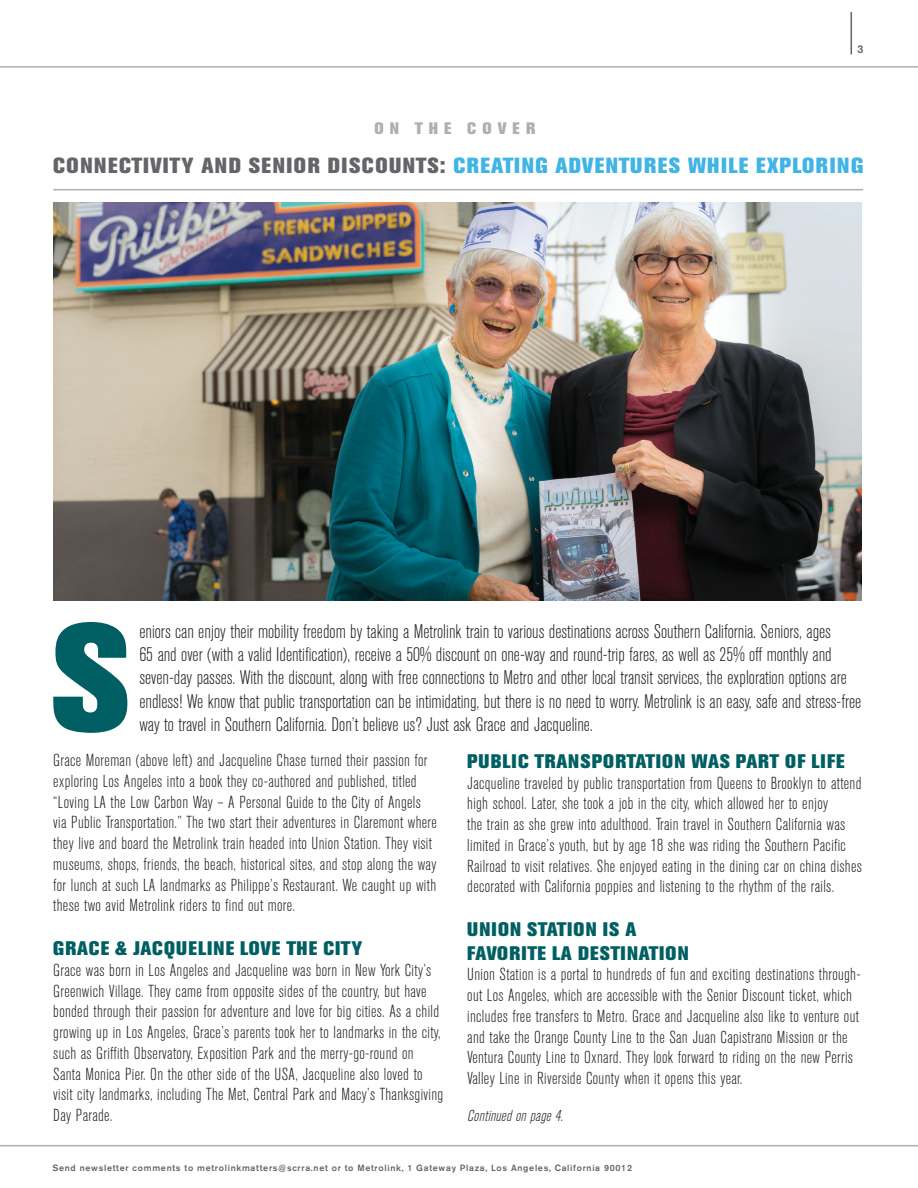
<style>
.page{position:relative;width:918px;height:1188px;background:#fff}
.page>*{position:absolute;margin:0;border:0;box-sizing:border-box;transform-origin:0 0}
.t1{font:800 152.1px "Akzidenz Grotesk BE";color:#005f62}
.t2{font:800 21.75px "Akzidenz Grotesk BE";letter-spacing:.07em;color:#3fb4e5}
.t3{font:300 condensed 19.5px/23.4px "Akzidenz Grotesk BE";color:#231f20}
.t4{font:800 19.5px/23.4px "Akzidenz Grotesk BE";letter-spacing:.04em;color:#005f62}
.t5{font:300 condensed 17.25px/20.7px "Akzidenz Grotesk BE";letter-spacing:.02em;color:#231f20}
.t6{font:800 16.5px "Akzidenz Grotesk BE";letter-spacing:.38em;color:#aeafb3}
.t7{font:italic 300 condensed 15.75px "Akzidenz Grotesk BE";color:#231f20}
.t8{font:500 11.25px "Akzidenz Grotesk BE";color:#646569}
.t9{font:500 9px "Akzidenz Grotesk BE";letter-spacing:.08em;color:#646569}
.s1{color:#646569}
</style>
<div class="page">
<hr style="left:0;top:66px;width:918px;height:2px;background:#aeafb3">
<hr style="left:0;top:1145px;width:918px;height:1px;background:#aeafb3">
<hr style="left:851px;top:13px;width:1px;height:41px;background:#646569">
<hr style="left:53px;top:189px;width:810px;height:1px;background:#aeafb3">
<img style="left:53px;top:202px;width:808px;height:399px">
<p class="t6" style="left:374px;top:119px;width:163px">ON THE COVER</p>
<p class="t8" style="left:857px;top:43px;width:8px">3</p>
<p class="t2" style="left:53px;top:153px;width:811px"><span class="s1">CONNECTIVITY AND SENIOR DISCOUNTS:</span> CREATING ADVENTURES WHILE EXPLORING</p>
<p class="t1" style="left:51px;top:590px;width:81px">S</p>
<p class="t3" style="left:139px;top:620px;width:723px">eniors can enjoy their mobility freedom by taking a Metrolink train to various destinations across Southern California. Seniors, ages<br>65 and over (with a valid Identification), receive a 50% discount on one-way and round-trip fares, as well as 25% off monthly and seven-day passes. With the discount, along with free connections to Metro and other local transit services, the exploration options are endless! We know that public transportation can be intimidating, but there is no need to worry. Metrolink is an easy, safe and stress-free way to travel in Southern California. Don’t believe us? Just ask Grace and Jacqueline.</p>
<p class="t5" style="left:53px;top:751px;width:385px">Grace Moreman (above left) and Jacqueline Chase turned their passion for exploring Los Angeles into a book they co-authored and published, titled “Loving LA the Low Carbon Way – A Personal Guide to the City of Angels via Public Transportation.” The two start their adventures in Claremont where they live and board the Metrolink train headed into Union Station. They visit museums, shops, friends, the beach, historical sites, and stop along the way for lunch at such LA landmarks as Philippe’s Restaurant. We caught up with these two avid Metrolink riders to find out more.</p>
<p class="t4" style="left:53px;top:937px;width:311px">GRACE &amp; JACQUELINE LOVE THE CITY</p>
<p class="t5" style="left:53px;top:960px;width:391px">Grace was born in Los Angeles and Jacqueline was born in New York City’s Greenwich Village. They came from opposite sides of the country, but have bonded through their passion for adventure and love for big cities. As a child growing up in Los Angeles, Grace’s parents took her to landmarks in the city, such as Griffith Observatory, Exposition Park and the merry-go-round on Santa Monica Pier. On the other side of the USA, Jacqueline also loved to visit city landmarks, including The Met, Central Park and Macy’s Thanksgiving Day Parade.</p>
<p class="t4" style="left:467px;top:750px;width:379px">PUBLIC TRANSPORTATION WAS PART OF LIFE</p>
<p class="t5" style="left:467px;top:773px;width:396px">Jacqueline traveled by public transportation from Queens to Brooklyn to attend high school. Later, she took a job in the city, which allowed her to enjoy<br>the train as she grew into adulthood. Train travel in Southern California was limited in Grace’s youth, but by age 18 she was riding the Southern Pacific Railroad to visit relatives. She enjoyed eating in the dining car on china dishes decorated with California poppies and listening to the rhythm of the rails.</p>
<p class="t4" style="left:467px;top:918px;width:223px">UNION STATION IS A<br>FAVORITE LA DESTINATION</p>
<p class="t5" style="left:467px;top:965px;width:395px">Union Station is a portal to hundreds of fun and exciting destinations through&shy;out Los Angeles, which are accessible with the Senior Discount ticket, which includes free transfers to Metro. Grace and Jacqueline also like to venture out and take the Orange County Line to the San Juan Capistrano Mission or the Ventura County Line to Oxnard. They look forward to riding on the new Perris Valley Line in Riverside County when it opens this year.</p>
<p class="t7" style="left:467px;top:1107px;width:101px">Continuedonpage4.</p>
<p class="t9" style="left:52px;top:1163px;width:581px">Send newsletter comments to metrolinkmatters@scrra.net or to Metrolink, 1 Gateway Plaza, Los Angeles, California 90012</p>
</div>
